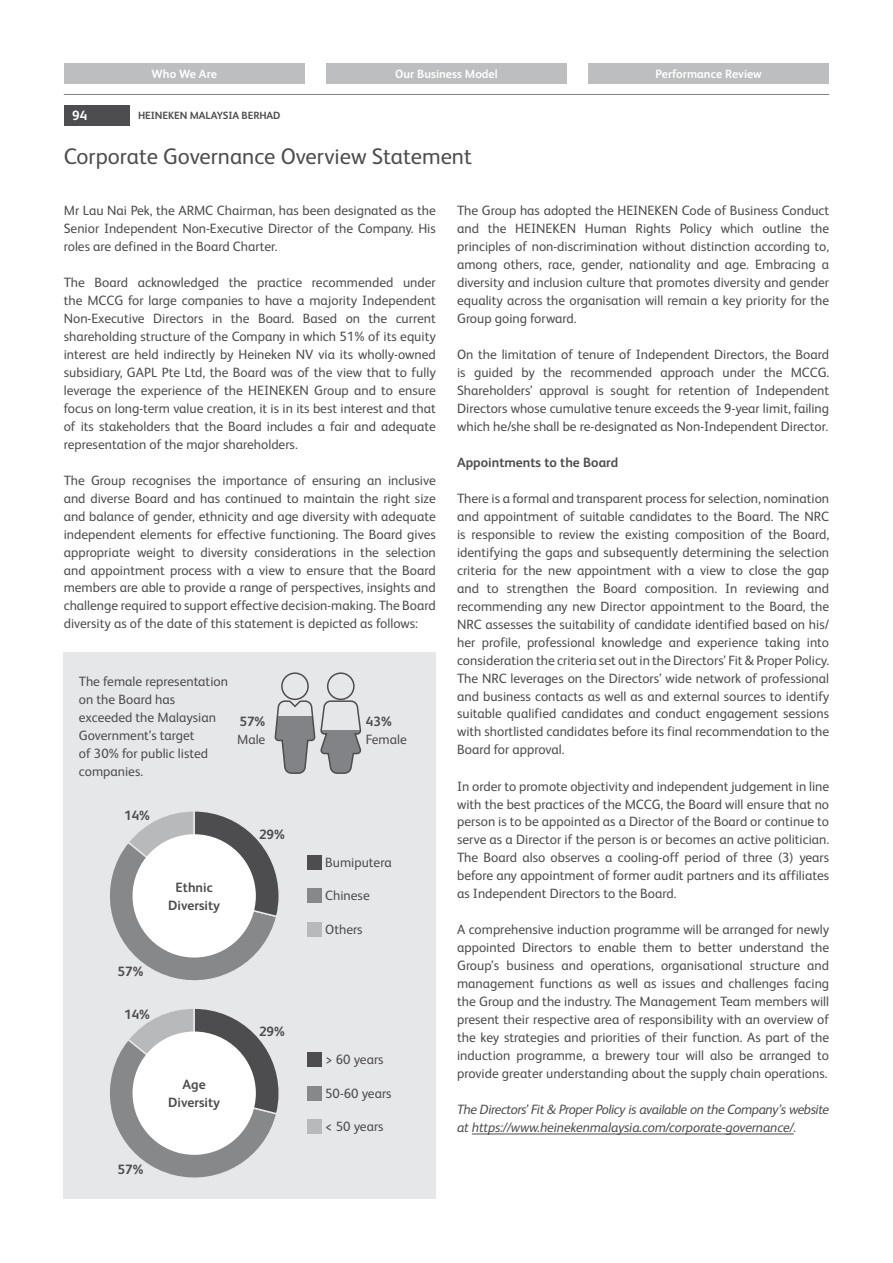
<style>
.page{position:relative;width:893px;height:1263px;background:#fff}
.page>*{position:absolute;margin:0;border:0;box-sizing:border-box;transform-origin:0 0}
.t1{font:22.5px "HEINEKEN Core";color:#4d4d4f}
.t2{font:13.5px/18px "HEINEKEN Core";color:#4d4d4f;text-align:justify}
.t3{font:italic 13.5px/18px "HEINEKEN Core";letter-spacing:-.03em;color:#4d4d4f}
.t4{font:700 13.5px/18px "HEINEKEN Core";color:#4d4d4f;text-align:center}
.t5{font:700 13.5px "HEINEKEN Core";color:#fff}
.t6{font:700 12px "HEINEKEN Core";color:#fff}
.t7{font:700 10.5px "HEINEKEN Core";letter-spacing:-.01em;color:#4d4d4f}
</style>
<div class="page">
<div style="left:64px;top:105px;width:66px;height:20px;background:#4d4d4f"></div>
<div style="left:64px;top:64px;width:241px;height:20px;background:#bcbec0"></div>
<div style="left:326px;top:64px;width:241px;height:20px;background:#bcbec0"></div>
<div style="left:588px;top:64px;width:241px;height:20px;background:#bcbec0"></div>
<hr style="left:64px;top:94px;width:765px;height:1px;background:#808285">
<div style="left:64px;top:653px;width:372px;height:546px;background:#e6e7e8"></div>
<svg style="left:110px;top:1009px;width:169px;height:169px"></svg>
<hr style="left:472px;top:1134px;width:322px;height:1px;background:#4d4d4f">
<svg style="left:110px;top:811px;width:169px;height:170px"></svg>
<div style="left:133px;top:834px;width:123px;height:123px;background:#fff;border-radius:50%"></div>
<div style="left:133px;top:1031px;width:123px;height:124px;background:#fff;border-radius:50%"></div>
<div style="left:307px;top:855px;width:14px;height:15px;background:#4d4d4f"></div>
<div style="left:307px;top:1053px;width:14px;height:14px;background:#4d4d4f"></div>
<div style="left:307px;top:889px;width:14px;height:14px;background:#86888a"></div>
<div style="left:307px;top:1086px;width:14px;height:14px;background:#86888a"></div>
<div style="left:307px;top:922px;width:14px;height:14px;background:#b7b9bb"></div>
<div style="left:307px;top:1119px;width:14px;height:14px;background:#b7b9bb"></div>
<div style="left:281px;top:672px;width:28px;height:28px;border:2px solid #4d4d4f;border-radius:50%"></div>
<div style="left:327px;top:672px;width:28px;height:28px;border:2px solid #4d4d4f;border-radius:50%"></div>
<svg style="left:274px;top:699px;width:88px;height:75px"></svg>
<p class="t5" style="left:72px;top:106px;width:17px">94</p>
<p class="t6" style="left:152px;top:66px;width:67px">Who We Are</p>
<p class="t6" style="left:395px;top:66px;width:104px">Our Business Model</p>
<p class="t6" style="left:655px;top:66px;width:108px">Performance Review</p>
<p class="t7" style="left:138px;top:108px;width:144px">heineken malaysia berhad</p>
<h1 class="t1" style="left:64px;top:140px;width:410px">Corporate Governance Overview Statement</h1>
<p class="t2" style="left:64px;top:200px;width:374px">Mr Lau Nai Pek, the ARMC Chairman, has been designated as the Senior Independent Non-Executive Director of the Company. His roles are defined in the Board Charter.</p>
<p class="t2" style="left:64px;top:272px;width:374px">The Board acknowledged the practice recommended under the MCCG for large companies to have a majority Independent Non-Executive Directors in the Board. Based on the current shareholding structure of the Company in which 51% of its equity interest are held indirectly by Heineken NV via its wholly-owned subsidiary, GAPL Pte Ltd, the Board was of the view that to fully leverage the experience of the HEINEKEN Group and to ensure focus on long-term value creation, it is in its best interest and that of its stakeholders that the Board includes a fair and adequate representation of the major shareholders.</p>
<p class="t2" style="left:64px;top:470px;width:374px">The Group recognises the importance of ensuring an inclusive and diverse Board and has continued to maintain the right size and balance of gender, ethnicity and age diversity with adequate independent elements for effective functioning. The Board gives appropriate weight to diversity considerations in the selection and appointment process with a view to ensure that the Board members are able to provide a range of perspectives, insights and challenge required to support effective decision-making. The Board diversity as of the date of this statement is depicted as follows:</p>
<p class="t2" style="left:79px;top:672px;width:151px;text-align:left">The female representation on the Board has exceeded the Malaysian<br>Government’s target<br>of 30% for public listed companies.</p>
<p class="t4" style="left:239px;top:712px;width:27px">57%</p>
<p class="t2" style="left:237px;top:730px;width:30px">Male</p>
<p class="t4" style="left:124px;top:805px;width:27px">14%</p>
<p class="t4" style="left:259px;top:825px;width:27px">29%</p>
<p class="t4" style="left:168px;top:878px;width:53px">Ethnic<br>Diversity</p>
<p class="t4" style="left:118px;top:962px;width:27px">57%</p>
<p class="t4" style="left:124px;top:1004px;width:27px">14%</p>
<p class="t4" style="left:168px;top:1075px;width:53px">Age<br>Diversity</p>
<p class="t4" style="left:259px;top:1022px;width:27px">29%</p>
<p class="t4" style="left:118px;top:1159px;width:27px">57%</p>
<p class="t4" style="left:366px;top:712px;width:27px">43%</p>
<p class="t2" style="left:366px;top:730px;width:42px">Female</p>
<p class="t2" style="left:325px;top:852px;width:68px">Bumiputera</p>
<p class="t2" style="left:325px;top:886px;width:46px">Chinese</p>
<p class="t2" style="left:325px;top:919px;width:39px">Others</p>
<p class="t2" style="left:325px;top:1050px;width:60px">&gt; 60 years</p>
<p class="t2" style="left:325px;top:1083px;width:68px">50-60 years</p>
<p class="t2" style="left:325px;top:1116px;width:60px">&lt; 50 years</p>
<p class="t2" style="left:457px;top:200px;width:374px">The Group has adopted the HEINEKEN Code of Business Conduct and the HEINEKEN Human Rights Policy which outline the principles of non-discrimination without distinction according to, among others, race, gender, nationality and age. Embracing a diversity and inclusion culture that promotes diversity and gender equality across the organisation will remain a key priority for the Group going forward.</p>
<p class="t2" style="left:457px;top:344px;width:374px">On the limitation of tenure of Independent Directors, the Board is guided by the recommended approach under the MCCG.<br>Shareholders’ approval is sought for retention of Independent Directors whose cumulative tenure exceeds the 9-year limit, failing which he/she shall be re-designated as Non-Independent Director.</p>
<p class="t4" style="left:457px;top:452px;width:163px">Appointments to the Board</p>
<p class="t2" style="left:457px;top:488px;width:374px">There is a formal and transparent process for selection, nomination and appointment of suitable candidates to the Board. The NRC is responsible to review the existing composition of the Board, identifying the gaps and subsequently determining the selection criteria for the new appointment with a view to close the gap and to strengthen the Board composition. In reviewing and recommending any new Director appointment to the Board, the NRC assesses the suitability of candidate identified based on his/ her profile, professional knowledge and experience taking into consideration the criteria set out in the Directors’ Fit &amp; Proper Policy.<br>The NRC leverages on the Directors’ wide network of professional and business contacts as well as and external sources to identify suitable qualified candidates and conduct engagement sessions with shortlisted candidates before its final recommendation to the Board for approval.</p>
<p class="t2" style="left:457px;top:776px;width:374px">In order to promote objectivity and independent judgement in line with the best practices of the MCCG, the Board will ensure that no person is to be appointed as a Director of the Board or continue to serve as a Director if the person is or becomes an active politician.<br>The Board also observes a cooling-off period of three (3) years before any appointment of former audit partners and its affiliates as Independent Directors to the Board.</p>
<p class="t2" style="left:457px;top:920px;width:374px">A comprehensive induction programme will be arranged for newly appointed Directors to enable them to better understand the Group’s business and operations, organisational structure and management functions as well as issues and challenges facing the Group and the industry. The Management Team members will present their respective area of responsibility with an overview of the key strategies and priorities of their function. As part of the induction programme, a brewery tour will also be arranged to provide greater understanding about the supply chain operations.</p>
<p class="t3" style="left:457px;top:1100px;width:374px">The Directors’ Fit &amp; Proper Policy is available on the Company’s website at https://www.heinekenmalaysia.com/corporate-governance/.</p>
</div>
